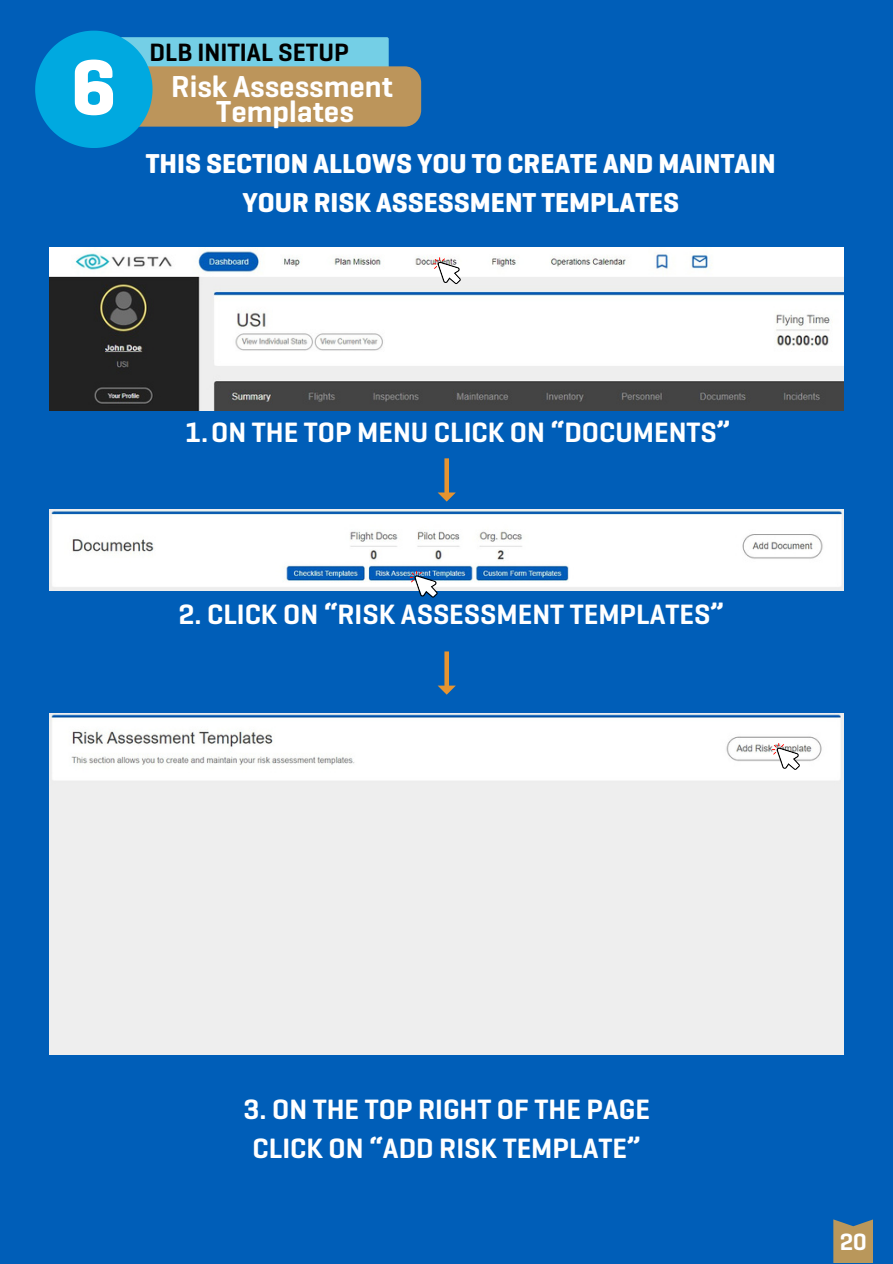
<style>
.page{position:relative;width:893px;height:1264px;background:#fff}
.page>*{position:absolute;margin:0;border:0;box-sizing:border-box;transform-origin:0 0}
.t1{font:700 80.1px "Geogrotesque";color:#fff}
.t2{font:600 30.75px/24.8px "Geogrotesque";color:#fff;text-align:center}
.t3{font:600 28.5px/39.3px "Geogrotesque";color:#fff;text-align:center}
.t4{font:700 27.75px/38.4px "Geogrotesque";color:#fff;text-align:center}
.t5{font:600 25.5px "Geogrotesque";color:#000}
.t6{font:600 24px "Geogrotesque";color:#fff}
</style>
<div class="page">
<div style="left:0;top:0;width:892px;height:1263px;background:#005eb8"></div>
<svg style="left:833px;top:1219px;width:40px;height:44px;background:#a79163"></svg>
<svg style="left:35px;top:31px;width:386px;height:117px"></svg>
<img style="left:50px;top:247px;width:793px;height:163px">
<svg style="left:432px;top:257px;width:29px;height:27px"></svg>
<img style="left:50px;top:509px;width:793px;height:81px">
<svg style="left:438px;top:458px;width:18px;height:43px"></svg>
<svg style="left:409px;top:570px;width:28px;height:27px"></svg>
<svg style="left:438px;top:651px;width:18px;height:43px"></svg>
<img style="left:50px;top:713px;width:793px;height:341px">
<svg style="left:771px;top:743px;width:28px;height:27px"></svg>
<h1 class="t1" style="left:71px;top:37px;width:47px">6</h1>
<p class="t5" style="left:149px;top:37px;width:201px">DLB INITIAL SETUP</p>
<p class="t2" style="left:171px;top:74px;width:223px">Risk Assessment<br>Templates</p>
<p class="t4" style="left:146px;top:145px;width:631px">THIS SECTION ALLOWS YOU TO CREATE AND MAINTAIN<br>YOUR RISK ASSESSMENT TEMPLATES</p>
<p class="t3" style="left:185px;top:413px;width:547px">1.ON THE TOP MENU CLICK ON “DOCUMENTS”</p>
<p class="t3" style="left:178px;top:594px;width:547px">2. CLICK ON “RISK ASSESSMENT TEMPLATES”</p>
<p class="t3" style="left:243px;top:1089px;width:408px">3. ON THE TOP RIGHT OF THE PAGE<br>CLICK ON “ADD RISK TEMPLATE”</p>
<p class="t6" style="left:839px;top:1226px;width:28px">20</p>
</div>
